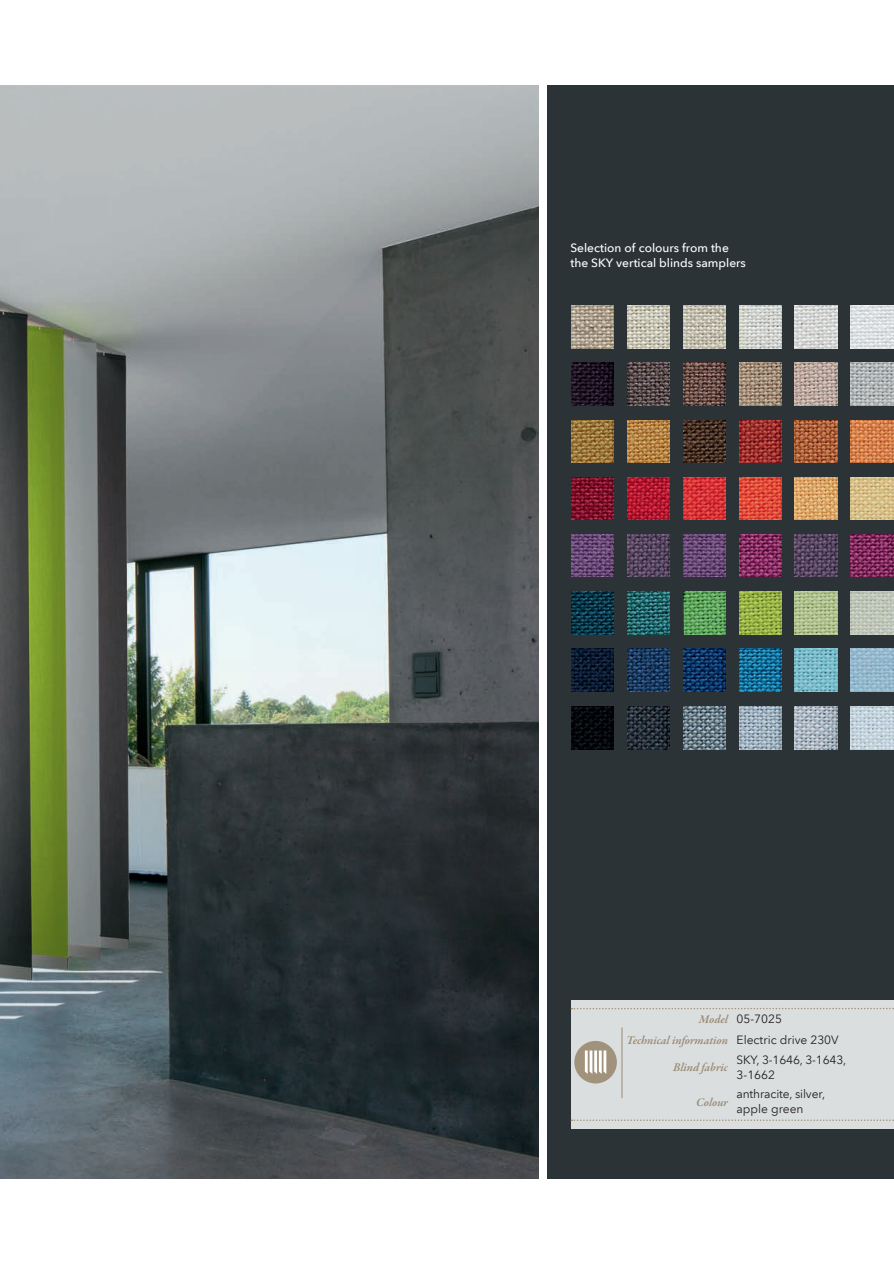
<style>
.page{position:relative;width:894px;height:1265px;background:#fff}
.page>*{position:absolute;margin:0;border:0;box-sizing:border-box;transform-origin:0 0}
.t1{font:12px/15px "Avenir Next LT Com";letter-spacing:-.01em;color:#231f20}
.t2{font:italic 600 12px "Garamond Premr Pro";color:#998a75}
.t3{font:500 12px/15px "Avenir Next LT Com";color:#fff}
.s1{font-family:"Garamond Premr Pro";font-weight:600;font-style:italic;color:#998a75}
.s2{font-family:"Avenir Next LT Com";font-weight:400;font-style:normal;color:#231f20}
</style>
<div class="page">
<img style="left:0;top:85px;width:538px;height:1093px">
<div style="left:547px;top:85px;width:346px;height:1093px;background:#2b3337"></div>
<div style="left:571px;top:1000px;width:322px;height:128px;background:#dbdedf"></div>
<div style="left:574px;top:1040px;width:43px;height:43px;background:#a1937b;border-radius:50%"></div>
<svg style="left:585px;top:1050px;width:21px;height:23px"></svg>
<hr style="left:621px;top:1027px;width:1px;height:70px;background:#998a75">
<svg style="left:571px;top:1007px;width:323px;height:2px"></svg>
<svg style="left:571px;top:1119px;width:323px;height:1px"></svg>
<img style="left:571px;top:306px;width:43px;height:42px">
<img style="left:627px;top:306px;width:42px;height:42px">
<img style="left:683px;top:306px;width:42px;height:42px">
<img style="left:739px;top:306px;width:42px;height:42px">
<img style="left:794px;top:306px;width:43px;height:42px">
<img style="left:850px;top:306px;width:43px;height:42px">
<img style="left:571px;top:363px;width:43px;height:42px">
<img style="left:627px;top:363px;width:42px;height:42px">
<img style="left:683px;top:363px;width:42px;height:42px">
<img style="left:739px;top:363px;width:42px;height:42px">
<img style="left:794px;top:363px;width:43px;height:42px">
<img style="left:850px;top:363px;width:43px;height:42px">
<img style="left:571px;top:420px;width:43px;height:42px">
<img style="left:627px;top:420px;width:42px;height:42px">
<img style="left:683px;top:420px;width:42px;height:42px">
<img style="left:739px;top:420px;width:42px;height:42px">
<img style="left:794px;top:420px;width:43px;height:42px">
<img style="left:850px;top:420px;width:43px;height:42px">
<img style="left:571px;top:477px;width:43px;height:42px">
<img style="left:627px;top:477px;width:42px;height:42px">
<img style="left:683px;top:477px;width:42px;height:42px">
<img style="left:739px;top:477px;width:42px;height:42px">
<img style="left:794px;top:477px;width:43px;height:42px">
<img style="left:850px;top:477px;width:43px;height:42px">
<img style="left:571px;top:534px;width:43px;height:42px">
<img style="left:627px;top:534px;width:42px;height:42px">
<img style="left:683px;top:534px;width:42px;height:42px">
<img style="left:739px;top:534px;width:42px;height:42px">
<img style="left:794px;top:534px;width:43px;height:42px">
<img style="left:850px;top:534px;width:43px;height:42px">
<img style="left:571px;top:591px;width:43px;height:43px">
<img style="left:627px;top:591px;width:42px;height:43px">
<img style="left:683px;top:591px;width:42px;height:43px">
<img style="left:739px;top:591px;width:42px;height:43px">
<img style="left:794px;top:591px;width:43px;height:43px">
<img style="left:850px;top:591px;width:43px;height:43px">
<img style="left:571px;top:648px;width:43px;height:43px">
<img style="left:571px;top:706px;width:43px;height:43px">
<img style="left:627px;top:648px;width:42px;height:43px">
<img style="left:627px;top:706px;width:42px;height:43px">
<img style="left:683px;top:648px;width:42px;height:43px">
<img style="left:683px;top:706px;width:42px;height:43px">
<img style="left:739px;top:648px;width:42px;height:43px">
<img style="left:739px;top:706px;width:42px;height:43px">
<img style="left:794px;top:648px;width:43px;height:43px">
<img style="left:794px;top:706px;width:43px;height:43px">
<img style="left:850px;top:648px;width:43px;height:43px">
<img style="left:850px;top:706px;width:43px;height:43px">
<p class="t3" style="left:570px;top:240px;width:177px">Selection of colours from the the SKY vertical blinds samplers</p>
<p class="t1" style="left:699px;top:1010px;width:85px"><span class="s1">Model</span> 05-7025</p>
<p class="t2" style="left:626px;top:1032px;width:214px">Technical information <span class="s2">Electric drive 230V</span></p>
<p class="t2" style="left:673px;top:1059px;width:56px">Blind fabric</p>
<p class="t1" style="left:736px;top:1052px;width:111px">SKY, 3-1646, 3-1643,<br>3-1662</p>
<p class="t2" style="left:696px;top:1094px;width:33px">Colour</p>
<p class="t1" style="left:736px;top:1086px;width:90px">anthracite, silver, apple green</p>
</div>
